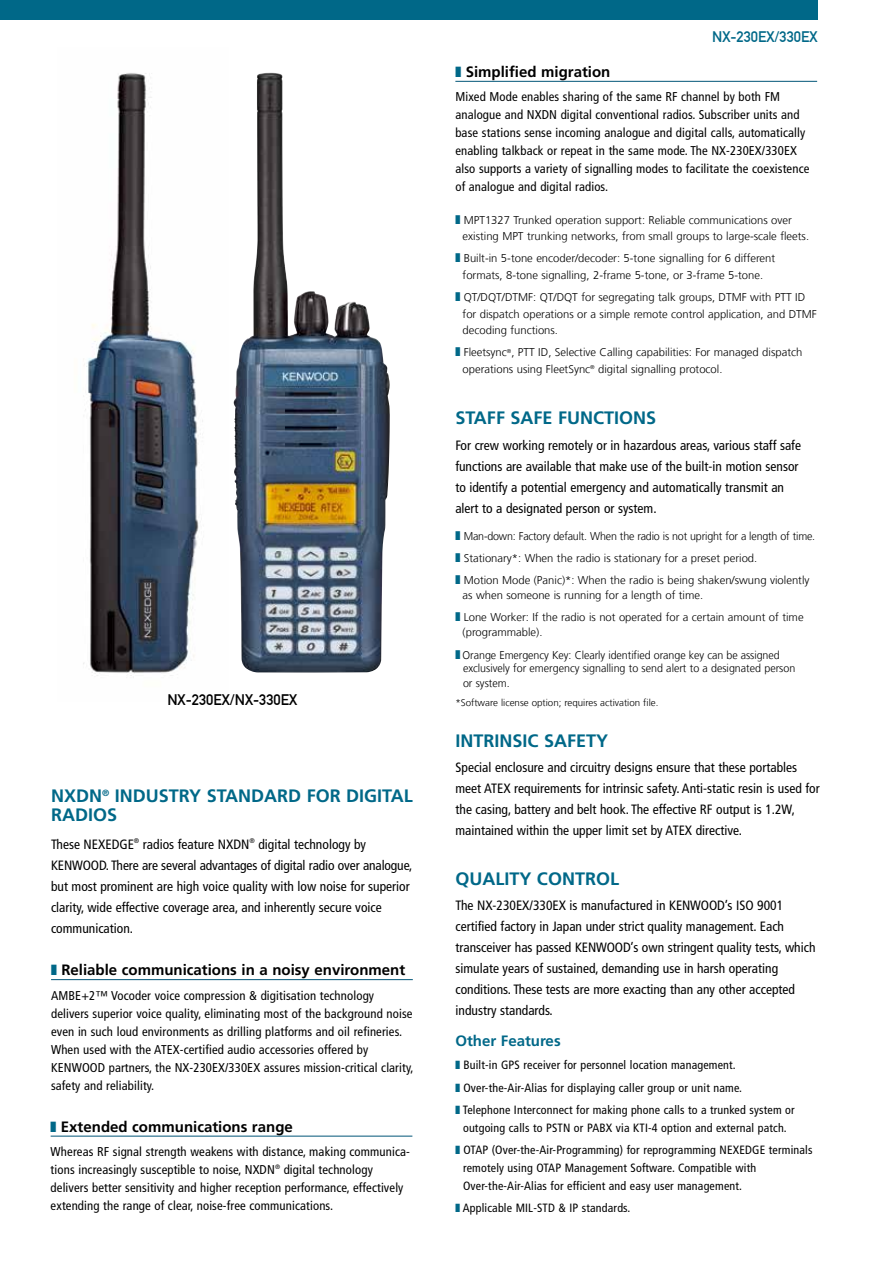
<style>
.page{position:relative;width:881px;height:1263px;background:#fff}
.page>*{position:absolute;margin:0;border:0;box-sizing:border-box;transform-origin:0 0}
.t1{font:700 18px/19.5px "Frutiger LT Com";color:#006888}
.t2{font:700 15px "Frutiger LT Com";color:#000}
.t3{font:700 15px "DIN Alternate";color:#000}
.t4{font:700 15px "DIN Alternate";color:#006888}
.t5{font:700 15px "Frutiger LT Com";color:#006888}
.t6{font:condensed 13.5px/21px "Frutiger";color:#000}
.t7{font:condensed 12.75px/18px "Frutiger";letter-spacing:.01em;color:#000}
.t8{font:condensed 12px/17.9px "Frutiger";letter-spacing:.015em;color:#000;text-align:center}
.t9{font:300 11.25px/16.4px "Frutiger LT Com";color:#000}
.t10{font:300 11.25px/13.4px "Frutiger LT Com";color:#000;scale:.95 1}
.t11{font:300 9.75px "Frutiger LT Com";color:#000}
.s1{color:#006888}
</style>
<div class="page">
<hr style="left:455px;top:81px;width:361px;height:1px;background:#057">
<hr style="left:51px;top:979px;width:361px;height:1px;background:#057">
<hr style="left:51px;top:1136px;width:361px;height:1px;background:#057">
<div style="left:0;top:0;width:816px;height:19px;background:#006888"></div>
<img style="left:233px;top:73px;width:156px;height:600px">
<img style="left:83px;top:73px;width:120px;height:605px">
<p class="t3" style="left:167px;top:688px;width:131px">NX-230EX/NX-330EX</p>
<h1 class="t1" style="left:51px;top:786px;width:363px">NXDN<sup>®</sup> INDUSTRY STANDARD FOR DIGITAL<br>RADIOS</h1>
<p class="t6" style="left:51px;top:834px;width:362px">These NEXEDGE<sup>®</sup> radios feature NXDN<sup>®</sup> digital technology by KENWOOD. There are several advantages of digital radio over analogue, but most prominent are high voice quality with low noise for superior clarity, wide effective coverage area, and inherently secure voice communication.</p>
<p class="t2" style="left:51px;top:961px;width:355px"><span class="s1">■</span> Reliable communications in a noisy environment</p>
<p class="t7" style="left:51px;top:986px;width:364px">AMBE+2™ Vocoder voice compression &amp; digitisation technology delivers superior voice quality, eliminating most of the background noise even in such loud environments as drilling platforms and oil refineries.<br>When used with the ATEX-certified audio accessories offered by KENWOOD partners, the NX-230EX/330EX assures mission-critical clarity, safety and reliability.</p>
<p class="t2" style="left:51px;top:1118px;width:244px"><span class="s1">■</span> Extended communications range</p>
<p class="t7" style="left:51px;top:1143px;width:360px">Whereas RF signal strength weakens with distance, making communica&shy;tions increasingly susceptible to noise, NXDN<sup>®</sup> digital technology delivers better sensitivity and higher reception performance, effectively extending the range of clear, noise-free communications.</p>
<p class="t4" style="left:711px;top:25px;width:107px">NX-230EX/330EX</p>
<p class="t2" style="left:455px;top:63px;width:156px"><span class="s1">■</span> Simplified migration</p>
<p class="t7" style="left:455px;top:88px;width:355px">Mixed Mode enables sharing of the same RF channel by both FM analogue and NXDN digital conventional radios. Subscriber units and base stations sense incoming analogue and digital calls, automatically enabling talkback or repeat in the same mode. The NX-230EX/330EX also supports a variety of signalling modes to facilitate the coexistence of analogue and digital radios.</p>
<p class="t9" style="left:462px;top:212px;width:348px;text-indent:-7px"><span class="s1">■</span> MPT1327 Trunked operation support: Reliable communications over existing MPT trunking networks, from small groups to large-scale fleets.</p>
<p class="t9" style="left:455px;top:250px;width:321px;text-align:center"><span class="s1">■</span> Built-in 5-tone encoder/decoder: 5-tone signalling for 6 different formats, 8-tone signalling, 2-frame 5-tone, or 3-frame 5-tone.</p>
<p class="t9" style="left:462px;top:289px;width:355px;text-indent:-7px"><span class="s1">■</span> QT/DQT/DTMF: QT/DQT for segregating talk groups, DTMF with PTT ID for dispatch operations or a simple remote control application, and DTMF decoding functions.</p>
<p class="t9" style="left:462px;top:344px;width:341px;text-indent:-7px"><span class="s1">■</span> Fleetsync<sup>®</sup>, PTT ID, Selective Calling capabilities: For managed dispatch operations using FleetSync<sup>®</sup> digital signalling protocol.</p>
<h1 class="t1" style="left:455px;top:408px;width:202px">STAFF SAFE FUNCTIONS</h1>
<p class="t6" style="left:455px;top:434px;width:347px">For crew working remotely or in hazardous areas, various staff safe functions are available that make use of the built-in motion sensor to identify a potential emergency and automatically transmit an alert to a designated person or system.</p>
<p class="t10" style="left:455px;top:529px;width:380px"><span class="s1">■</span> Man-down: Factory default. When the radio is not upright for a length of time.</p>
<p class="t9" style="left:455px;top:550px;width:303px"><span class="s1">■</span> Stationary*: When the radio is stationary for a preset period.</p>
<p class="t9" style="left:462px;top:573px;width:348px;line-height:14.9px;text-indent:-7px"><span class="s1">■</span> Motion Mode (Panic)*: When the radio is being shaken/swung violently as when someone is running for a length of time.</p>
<p class="t9" style="left:462px;top:610px;width:342px;line-height:14.9px;text-indent:-7px"><span class="s1">■</span> Lone Worker: If the radio is not operated for a certain amount of time (programmable).</p>
<p class="t10" style="left:463px;top:648px;width:351px;text-indent:-8px"><span class="s1">■</span> Orange Emergency Key: Clearly identified orange key can be assigned exclusively for emergency signalling to send alert to a designated person</p>
<p class="t10" style="left:463px;top:676px;width:51px">or system.</p>
<p class="t11" style="left:455px;top:697px;width:204px">*Software license option; requires activation file.</p>
<h1 class="t1" style="left:455px;top:731px;width:154px">INTRINSIC SAFETY</h1>
<p class="t6" style="left:455px;top:756px;width:365px">Special enclosure and circuitry designs ensure that these portables meet ATEX requirements for intrinsic safety. Anti-static resin is used for the casing, battery and belt hook. The effective RF output is 1.2W, maintained within the upper limit set by ATEX directive.</p>
<h1 class="t1" style="left:455px;top:869px;width:165px">QUALITY CONTROL</h1>
<p class="t6" style="left:455px;top:894px;width:361px">The NX-230EX/330EX is manufactured in KENWOOD’s ISO 9001 certified factory in Japan under strict quality management. Each transceiver has passed KENWOOD’s own stringent quality tests, which simulate years of sustained, demanding use in harsh operating conditions. These tests are more exacting than any other accepted industry standards.</p>
<p class="t5" style="left:455px;top:1032px;width:107px">Other Features</p>
<p class="t8" style="left:455px;top:1056px;width:282px"><span class="s1">■</span> Built-in GPS receiver for personnel location management.</p>
<p class="t8" style="left:455px;top:1078px;width:288px"><span class="s1">■</span> Over-the-Air-Alias for displaying caller group or unit name.</p>
<p class="t8" style="left:455px;top:1101px;width:341px"><span class="s1">■</span> Telephone Interconnect for making phone calls to a trunked system or outgoing calls to PSTN or PABX via KTI-4 option and external patch.</p>
<p class="t8" style="left:463px;top:1141px;width:351px;text-align:left;text-indent:-8px"><span class="s1">■</span> OTAP (Over-the-Air-Programming) for reprogramming NEXEDGE terminals remotely using OTAP Management Software. Compatible with<br>Over-the-Air-Alias for efficient and easy user management.</p>
<p class="t8" style="left:455px;top:1199px;width:176px"><span class="s1">■</span> Applicable MIL-STD &amp; IP standards.</p>
</div>
